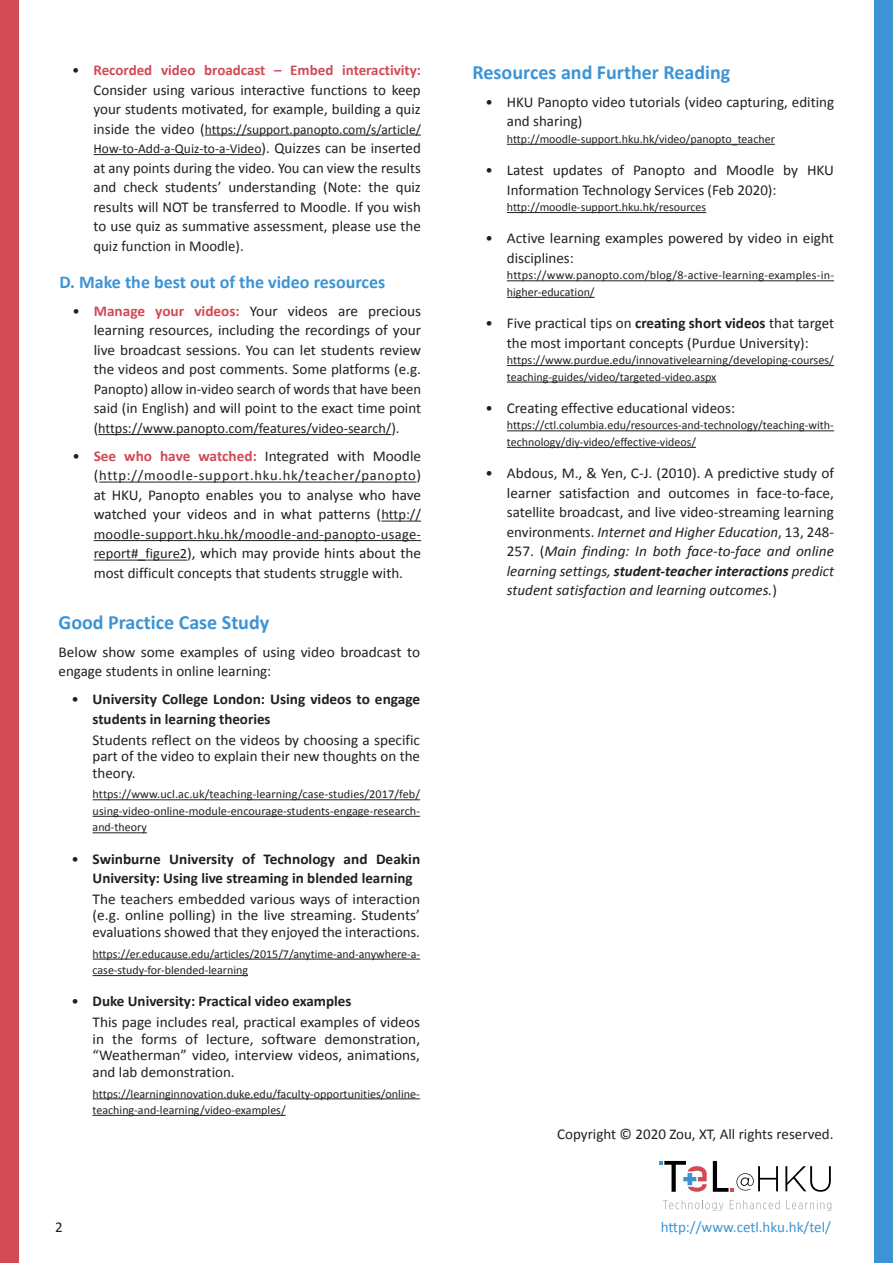
<style>
.page{position:relative;width:893px;height:1263px;background:#fff}
.page>*{position:absolute;margin:0;border:0;box-sizing:border-box;transform-origin:0 0}
.t1{font:700 20.25px "Calibri";color:#3d94d4}
.t2{font:700 18px "Calibri";color:#3d94d4}
.t3{font:15px/19.5px "Calibri";color:#231f20;text-align:justify}
.t4{font:700 15px/19.5px "Calibri";color:#231f20}
.t5{font:15px "Calibri";color:#3d94d4}
.t6{font:14.25px "Calibri";color:#231f20}
.t7{font:14.25px "Calibri";letter-spacing:.02em;color:#231f20}
.t8{font:14.25px "Calibri";letter-spacing:.05em;color:#231f20}
.t9{font:13.5px/19.5px "Calibri";color:#231f20}
.t10{font:12px/16.5px "Calibri";color:#231f20}
.s1{font-weight:700;color:#d14a54}
.s2{font-size:15px}
.s3{font-size:14.25px}
.s4{font-weight:400}
.s5{font-weight:700}
.s6{font-style:italic}
.s7{font-weight:700;font-style:italic}
</style>
<div class="page">
<div style="left:874px;top:0;width:19px;height:1263px;background:#3d94d4"></div>
<div style="left:0;top:0;width:19px;height:1263px;background:#d14a54"></div>
<svg style="left:663px;top:1200px;width:60px;height:11px"></svg>
<svg style="left:730px;top:1200px;width:50px;height:9px"></svg>
<svg style="left:786px;top:1200px;width:45px;height:11px"></svg>
<svg style="left:659px;top:1161px;width:48px;height:31px"></svg>
<svg style="left:713px;top:1161px;width:65px;height:31px"></svg>
<svg style="left:785px;top:1166px;width:46px;height:26px"></svg>
<hr style="left:93px;top:799px;width:327px;height:1px;background:#231f20">
<hr style="left:93px;top:816px;width:327px;height:1px;background:#231f20">
<hr style="left:93px;top:832px;width:54px;height:1px;background:#231f20">
<hr style="left:93px;top:959px;width:327px;height:1px;background:#231f20">
<hr style="left:93px;top:975px;width:155px;height:1px;background:#231f20">
<hr style="left:93px;top:1098px;width:327px;height:1px;background:#231f20">
<hr style="left:93px;top:1115px;width:193px;height:1px;background:#231f20">
<hr style="left:507px;top:144px;width:268px;height:1px;background:#231f20">
<hr style="left:507px;top:212px;width:199px;height:1px;background:#231f20">
<hr style="left:507px;top:280px;width:327px;height:1px;background:#231f20">
<hr style="left:507px;top:297px;width:88px;height:1px;background:#231f20">
<hr style="left:507px;top:365px;width:327px;height:1px;background:#231f20">
<hr style="left:507px;top:382px;width:209px;height:1px;background:#231f20">
<hr style="left:507px;top:430px;width:327px;height:1px;background:#231f20">
<hr style="left:507px;top:447px;width:189px;height:1px;background:#231f20">
<hr style="left:205px;top:135px;width:216px;height:1px;background:#231f20">
<hr style="left:94px;top:154px;width:167px;height:1px;background:#231f20">
<hr style="left:98px;top:434px;width:293px;height:1px;background:#231f20">
<hr style="left:99px;top:482px;width:317px;height:1px;background:#231f20">
<hr style="left:381px;top:521px;width:40px;height:1px;background:#231f20">
<hr style="left:94px;top:540px;width:327px;height:1px;background:#231f20">
<hr style="left:94px;top:560px;width:93px;height:1px;background:#231f20">
<p class="t3" style="left:94px;top:60px;width:329px;text-indent:-21px">• <span class="s1">Recorded video broadcast – Embed interactivity:<br></span>Consider using various interactive functions to keep your students motivated, for example, building a quiz</p>
<p class="t9" style="left:94px;top:119px;width:329px"><span class="s2">inside the video (</span>https://support.panopto.com/s/article/<br>How-to-Add-a-Quiz-to-a-Video<span class="s2">). Quizzes can be inserted</span></p>
<p class="t3" style="left:94px;top:157px;width:329px">at any points during the video. You can view the results and check students’ understanding (Note: the quiz results will NOT be transferred to Moodle. If you wish to use quiz as summative assessment, please use the quiz function in Moodle).</p>
<p class="t2" style="left:59px;top:269px;width:327px">D. Make the best out of the video resources</p>
<p class="t3" style="left:94px;top:300px;width:329px;text-indent:-21px">• <span class="s1">Manage your videos:</span> Your videos are precious learning resources, including the recordings of your live broadcast sessions. You can let students review the videos and post comments. Some platforms (e.g.<br>Panopto) allow in-video search of words that have been said (in English) and will point to the exact time point</p>
<p class="t6" style="left:94px;top:419px;width:307px"><span class="s2">(</span>https://www.panopto.com/features/video-search/<span class="s2">).</span></p>
<p class="t3" style="left:72px;top:445px;width:350px">• <span class="s1">See who have watched:</span> Integrated with Moodle</p>
<p class="t8" style="left:94px;top:467px;width:329px"><span class="s2">(</span>http://moodle-support.hku.hk/teacher/panopto<span class="s2">)</span></p>
<p class="t3" style="left:94px;top:484px;width:329px">at HKU, Panopto enables you to analyse who have watched your videos and in what patterns (<span class="s3">http://</span></p>
<p class="t7" style="left:94px;top:525px;width:329px">moodle-support.hku.hk/moodle-and-panopto-usage-</p>
<p class="t3" style="left:94px;top:543px;width:329px"><span class="s3">report#_figure2</span>), which may provide hints about the most difficult concepts that students struggle with.</p>
<p class="t1" style="left:59px;top:608px;width:212px">Good Practice Case Study</p>
<p class="t3" style="left:59px;top:641px;width:363px">Below show some examples of using video broadcast to engage students in online learning:</p>
<p class="t4" style="left:93px;top:689px;width:329px;text-indent:-21px"><span class="s4">•</span> University College London: Using videos to engage students in learning theories</p>
<p class="t3" style="left:93px;top:731px;width:329px;line-height:16.5px">Students reflect on the videos by choosing a specific part of the video to explain their new thoughts on the theory.</p>
<p class="t10" style="left:93px;top:786px;width:329px;text-align:justify">https://www.ucl.ac.uk/teaching-learning/case-studies/2017/feb/ using-video-online-module-encourage-students-engage-research&shy;and-theory</p>
<p class="t4" style="left:93px;top:848px;width:329px;text-indent:-21px"><span class="s4">•</span> Swinburne University of Technology and Deakin<br>University: Using live streaming in blended learning</p>
<p class="t3" style="left:93px;top:890px;width:329px;line-height:16.5px">The teachers embedded various ways of interaction (e.g. online polling) in the live streaming. Students’ evaluations showed that they enjoyed the interactions.</p>
<p class="t10" style="left:93px;top:945px;width:329px">https://er.educause.edu/articles/2015/7/anytime-and-anywhere-a&shy;case-study-for-blended-learning</p>
<p class="t4" style="left:71px;top:991px;width:282px"><span class="s4">•</span> Duke University: Practical video examples</p>
<p class="t3" style="left:93px;top:1013px;width:329px;line-height:16.5px">This page includes real, practical examples of videos in the forms of lecture, software demonstration, “Weatherman” video, interview videos, animations, and lab demonstration.</p>
<p class="t10" style="left:93px;top:1085px;width:329px">https://learninginnovation.duke.edu/faculty-opportunities/online&shy;teaching-and-learning/video-examples/</p>
<p class="t1" style="left:472px;top:58px;width:259px">Resources and Further Reading</p>
<p class="t3" style="left:507px;top:91px;width:329px;text-indent:-21px">• HKU Panopto video tutorials (video capturing, editing and sharing)</p>
<p class="t10" style="left:507px;top:130px;width:270px">http://moodle-support.hku.hk/video/panopto_teacher</p>
<p class="t3" style="left:507px;top:160px;width:329px;text-indent:-21px">• Latest updates of Panopto and Moodle by HKU<br>Information Technology Services (Feb 2020):</p>
<p class="t10" style="left:507px;top:198px;width:201px">http://moodle-support.hku.hk/resources</p>
<p class="t3" style="left:507px;top:228px;width:329px;text-indent:-21px">• Active learning examples powered by video in eight disciplines:</p>
<p class="t10" style="left:507px;top:267px;width:329px">https://www.panopto.com/blog/8-active-learning-examples-in&shy;higher-education/</p>
<p class="t3" style="left:486px;top:313px;width:350px;text-align:center">• Five practical tips on <span class="s5">creating short videos</span> that target the most important concepts (Purdue University):</p>
<p class="t10" style="left:507px;top:351px;width:329px">https://www.purdue.edu/innovativelearning/developing-courses/ teaching-guides/video/targeted-video.aspx</p>
<p class="t3" style="left:486px;top:398px;width:251px">• Creating effective educational videos:</p>
<p class="t10" style="left:507px;top:417px;width:329px">https://ctl.columbia.edu/resources-and-technology/teaching-with&shy;technology/diy-video/effective-videos/</p>
<p class="t3" style="left:507px;top:463px;width:329px;text-indent:-21px">• Abdous, M., &amp; Yen, C-J. (2010). A predictive study of learner satisfaction and outcomes in face-to-face, satellite broadcast, and live video-streaming learning environments. <span class="s6">Internet and Higher Education</span>, 13, 248- 257. (<span class="s6">Main finding: In both face-to-face and online learning settings,</span> <span class="s7">student-teacher interactions</span> <span class="s6">predict student satisfaction and learning outcomes.</span>)</p>
<p class="t3" style="left:557px;top:1123px;width:278px">Copyright © 2020 Zou, XT, All rights reserved.</p>
<p class="t3" style="left:55px;top:1217px;width:9px">2</p>
<p class="t5" style="left:661px;top:1218px;width:172px">http://www.cetl.hku.hk/tel/</p>
</div>
